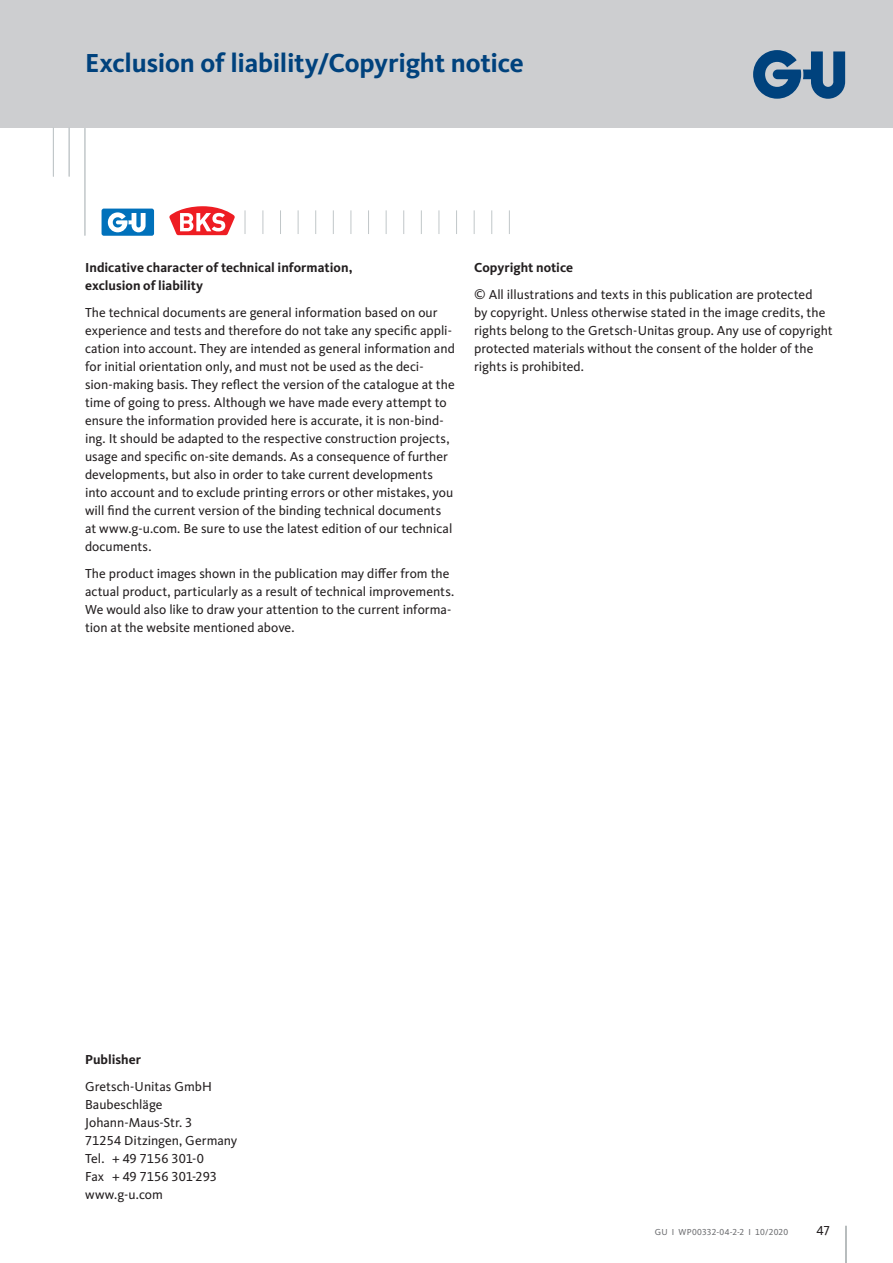
<style>
.page{position:relative;width:893px;height:1263px;background:#fff}
.page>*{position:absolute;margin:0;border:0;box-sizing:border-box;transform-origin:0 0}
._01_Überschrift{font:700 27px "Kievit Pro";letter-spacing:-.01em;color:#00427d}
._05_Fließtext{font:13.5px/18px "Kievit Pro";color:#231f20}
._05_Fließtext-2{font:700 13.5px/18px "Kievit Pro";color:#231f20}
._04_Zwischenüberschr{font:700 13.5px "Kievit Pro";color:#231f20}
.t1{font:9px "Kievit Pro";letter-spacing:.015em;color:#6c6d70}
</style>
<div class="page">
<div style="left:0;top:0;width:893px;height:128px;background:#cdced0"></div>
<svg style="left:753px;top:50px;width:92px;height:49px"></svg>
<hr style="left:846px;top:1226px;width:1px;height:37px;background:#727c7e">
<hr style="left:85px;top:128px;width:1px;height:108px;background:#c1c7c9">
<hr style="left:69px;top:128px;width:1px;height:49px;background:#c1c7c9">
<hr style="left:53px;top:128px;width:1px;height:49px;background:#c1c7c9">
<svg style="left:245px;top:210px;width:1px;height:24px"></svg>
<svg style="left:263px;top:210px;width:1px;height:24px"></svg>
<svg style="left:280px;top:210px;width:1px;height:24px"></svg>
<svg style="left:298px;top:210px;width:1px;height:24px"></svg>
<svg style="left:315px;top:210px;width:1px;height:24px"></svg>
<svg style="left:333px;top:210px;width:1px;height:24px"></svg>
<svg style="left:351px;top:210px;width:1px;height:24px"></svg>
<svg style="left:368px;top:210px;width:1px;height:24px"></svg>
<svg style="left:386px;top:210px;width:1px;height:24px"></svg>
<svg style="left:403px;top:210px;width:1px;height:24px"></svg>
<svg style="left:421px;top:210px;width:1px;height:24px"></svg>
<svg style="left:439px;top:210px;width:1px;height:24px"></svg>
<svg style="left:456px;top:210px;width:1px;height:24px"></svg>
<svg style="left:474px;top:210px;width:1px;height:24px"></svg>
<svg style="left:491px;top:210px;width:1px;height:24px"></svg>
<svg style="left:509px;top:210px;width:1px;height:24px"></svg>
<div style="left:102px;top:209px;width:52px;height:27px;background:#0071bb;border-radius:2px"></div>
<svg style="left:108px;top:212px;width:38px;height:20px"></svg>
<svg style="left:169px;top:206px;width:66px;height:29px"></svg>
<p class="_01_Überschrift" style="left:85px;top:46px;width:440px">Exclusion of liability/Copyright notice</p>
<p class="_05_Fließtext-2" style="left:85px;top:258px;width:269px">Indicative character of technical information, exclusion of liability</p>
<p class="_05_Fließtext" style="left:85px;top:303px;width:371px">The technical documents are general information based on our experience and tests and therefore do not take any specific appli&shy;cation into account. They are intended as general information and for initial orientation only, and must not be used as the deci&shy;sion-making basis. They reflect the version of the catalogue at the time of going to press. Although we have made every attempt to ensure the information provided here is accurate, it is non-bind&shy;ing. It should be adapted to the respective construction projects, usage and specific on-site demands. As a consequence of further developments, but also in order to take current developments into account and to exclude printing errors or other mistakes, you will find the current version of the binding technical documents at www.g-u.com. Be sure to use the latest edition of our technical documents.</p>
<p class="_05_Fließtext" style="left:85px;top:564px;width:371px">The product images shown in the publication may differ from the actual product, particularly as a result of technical improvements.<br>We would also like to draw your attention to the current informa&shy;tion at the website mentioned above.</p>
<p class="_04_Zwischenüberschr" style="left:474px;top:259px;width:101px">Copyright notice</p>
<p class="_05_Fließtext" style="left:474px;top:285px;width:360px">© All illustrations and texts in this publication are protected<br>by copyright. Unless otherwise stated in the image credits, the rights belong to the Gretsch-Unitas group. Any use of copyright protected materials without the consent of the holder of the rights is prohibited.</p>
<p class="_04_Zwischenüberschr" style="left:85px;top:1051px;width:58px">Publisher</p>
<p class="_05_Fließtext" style="left:85px;top:1077px;width:154px">Gretsch-Unitas GmbH<br>Baubeschläge<br>Johann-Maus-Str. 3<br>71254 Ditzingen, Germany<br>Tel. + 49 7156 301-0<br>Fax + 49 7156 301-293 www.g-u.com</p>
<p class="t1" style="left:655px;top:1226px;width:135px">GU І WP00332-04-2-2 І 10/2020</p>
<p class="_05_Fließtext" style="left:816px;top:1221px;width:15px">47</p>
</div>
